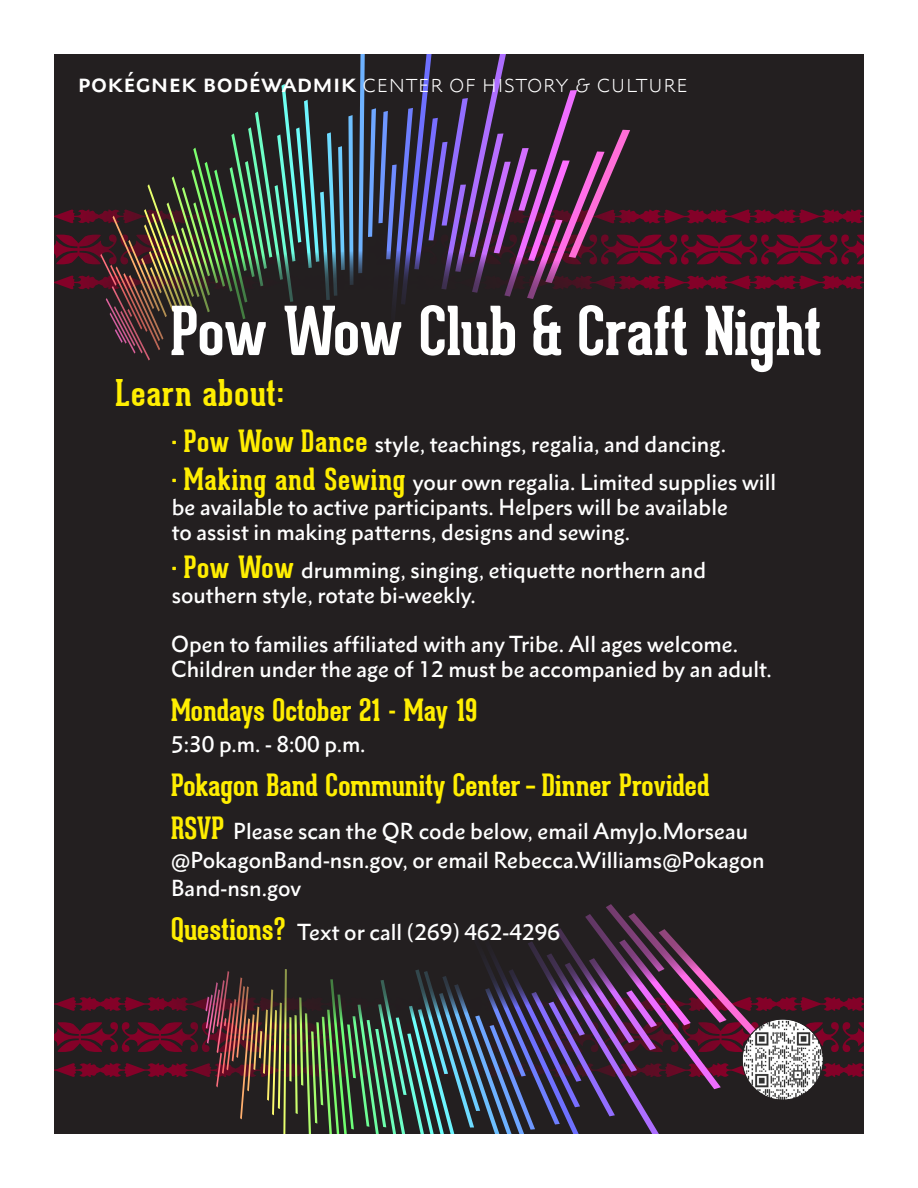
<style>
.page{position:relative;width:918px;height:1188px;background:#fff}
.page>*{position:absolute;margin:0;border:0;box-sizing:border-box;transform-origin:0 0}
.t1{font:700 66px "Geared Slab";letter-spacing:-.005em;color:#fff}
.t2{font:700 36px "Geared Slab";letter-spacing:.03em;color:#ffee01}
.t3{font:700 30px "Geared Slab";color:#ffee01}
.t4{font:300 25.5px "Metro Nova Pro";letter-spacing:.01em;color:#fff}
.t5{font:500 21px/25.2px "Metro Nova Pro";color:#fff}
.s1{font-weight:500}
.s2{font-family:"Geared Slab";font-weight:700;font-size:24px;color:#ffee01}
.s3{font-family:"Geared Slab";font-weight:700;font-size:30px;color:#ffee01}
</style>
<div class="page">
<div style="left:54px;top:54px;width:810px;height:1080px;background:#231f20"></div>
<svg style="left:54px;top:54px;width:810px;height:236px"></svg>
<svg style="left:54px;top:997px;width:810px;height:137px"></svg>
<div style="left:49px;top:251px;width:669px;height:139px;background:#231f20;border-radius:50%"></div>
<svg style="left:112px;top:904px;width:740px;height:132px"></svg>
<img style="left:742px;top:1019px;width:81px;height:81px;border-radius:40px">
<div style="left:742px;top:1019px;width:82px;height:81px;border:1px solid #231f20;border-radius:50%"></div>
<p class="t4" style="left:78px;top:67px;width:612px"><span class="s1">pokégnek bodéwadmik</span> center of history &amp; culture</p>
<p class="t1" style="left:170px;top:290px;width:653px">Pow Wow Club &amp; Craft Night</p>
<p class="t2" style="left:116px;top:370px;width:170px">Learn about:</p>
<p class="t5" style="left:172px;top:431px;width:556px"><span class="s2">•</span> <span class="s3">Pow Wow Dance</span> style, teachings, regalia, and dancing.</p>
<p class="t5" style="left:172px;top:469px;width:606px"><span class="s2">•</span> <span class="s3">Making and Sewing</span> your own regalia. Limited supplies will be available to active participants. Helpers will be available<br>to assist in making patterns, designs and sewing.</p>
<p class="t5" style="left:172px;top:557px;width:536px"><span class="s2">•</span> <span class="s3">Pow Wow</span> drumming, singing, etiquette northern and southern style, rotate bi-weekly.</p>
<p class="t5" style="left:171px;top:631px;width:568px">Open to families affiliated with any Tribe. All ages welcome.</p>
<p class="t5" style="left:171px;top:657px;width:602px">Children under the age of 12 must be accompanied by an adult.</p>
<p class="t3" style="left:171px;top:691px;width:308px">Mondays October 21 - May 19</p>
<p class="t5" style="left:171px;top:732px;width:196px">5:30 p.m. - 8:00 p.m.</p>
<p class="t3" style="left:171px;top:766px;width:540px">Pokagon Band Community Center – Dinner Provided</p>
<p class="t5" style="left:171px;top:817px;width:595px;line-height:28.5px"><span class="s3">RSVP</span> Please scan the QR code below, email AmyJo.Morseau @PokagonBand-nsn.gov, or email Rebecca.Williams@Pokagon<br>Band-nsn.gov</p>
<p class="t5" style="left:171px;top:919px;width:390px"><span class="s3">Questions?</span> Text or call (269) 462-4296</p>
</div>
